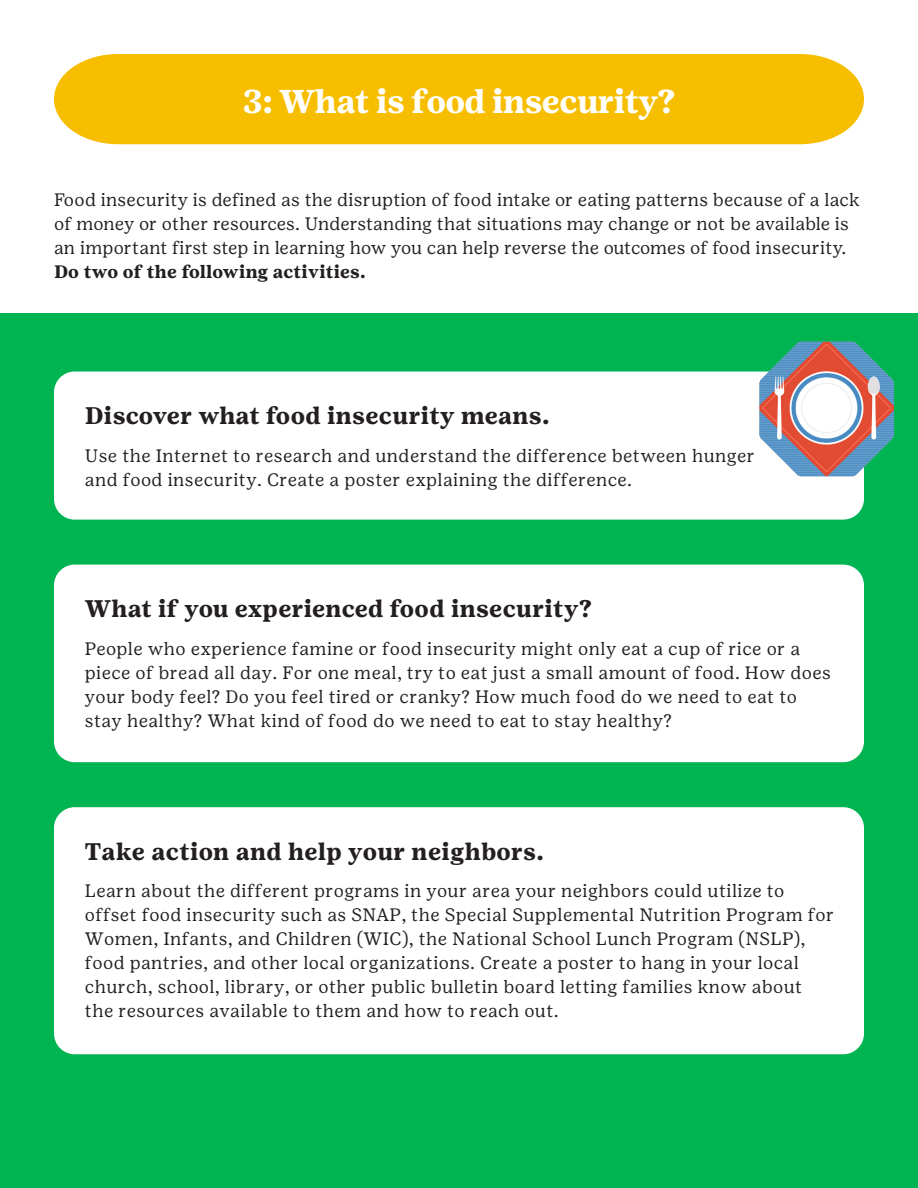
<style>
.page{position:relative;width:918px;height:1188px;background:#fff}
.page>*{position:absolute;margin:0;border:0;box-sizing:border-box;transform-origin:0 0}
.t1{font:700 33px "Girl Scout Text";letter-spacing:-.02em;color:#fff}
.t2{font:700 24px "Girl Scout Text";letter-spacing:.01em;color:#231f20}
.t3{font:18px/24px "Girl Scout Text";letter-spacing:.02em;color:#231f20}
.s1{font-weight:700}
</style>
<div class="page">
<div style="left:54px;top:54px;width:810px;height:90px;background:#f7be00"></div>
<div style="left:0;top:313px;width:918px;height:875px;background:#00b451"></div>
<div style="left:54px;top:372px;width:810px;height:148px;background:#fff;border-radius:21px"></div>
<div style="left:54px;top:565px;width:810px;height:197px;background:#fff;border-radius:21px"></div>
<div style="left:54px;top:807px;width:810px;height:247px;background:#fff;border-radius:21px"></div>
<img style="left:759px;top:342px;width:135px;height:134px">
<p class="t1" style="left:242px;top:82px;width:435px">3: What is food insecurity?</p>
<p class="t3" style="left:54px;top:188px;width:807px">Food insecurity is defined as the disruption of food intake or eating patterns because of a lack of money or other resources. Understanding that situations may change or not be available is an important first step in learning how you can help reverse the outcomes of food insecurity.<br><span class="s1">Do two of the following activities.</span></p>
<p class="t2" style="left:85px;top:401px;width:466px">Discover what food insecurity means.</p>
<p class="t3" style="left:85px;top:443px;width:671px">Use the Internet to research and understand the difference between hunger and food insecurity. Create a poster explaining the difference.</p>
<p class="t2" style="left:85px;top:594px;width:509px">What if you experienced food insecurity?</p>
<p class="t3" style="left:85px;top:636px;width:748px">People who experience famine or food insecurity might only eat a cup of rice or a piece of bread all day. For one meal, try to eat just a small amount of food. How does your body feel? Do you feel tired or cranky? How much food do we need to eat to stay healthy? What kind of food do we need to eat to stay healthy?</p>
<p class="t2" style="left:85px;top:837px;width:461px">Take action and help your neighbors.</p>
<p class="t3" style="left:85px;top:879px;width:751px">Learn about the different programs in your area your neighbors could utilize to offset food insecurity such as SNAP, the Special Supplemental Nutrition Program for Women, Infants, and Children (WIC), the National School Lunch Program (NSLP), food pantries, and other local organizations. Create a poster to hang in your local church, school, library, or other public bulletin board letting families know about the resources available to them and how to reach out.</p>
</div>
